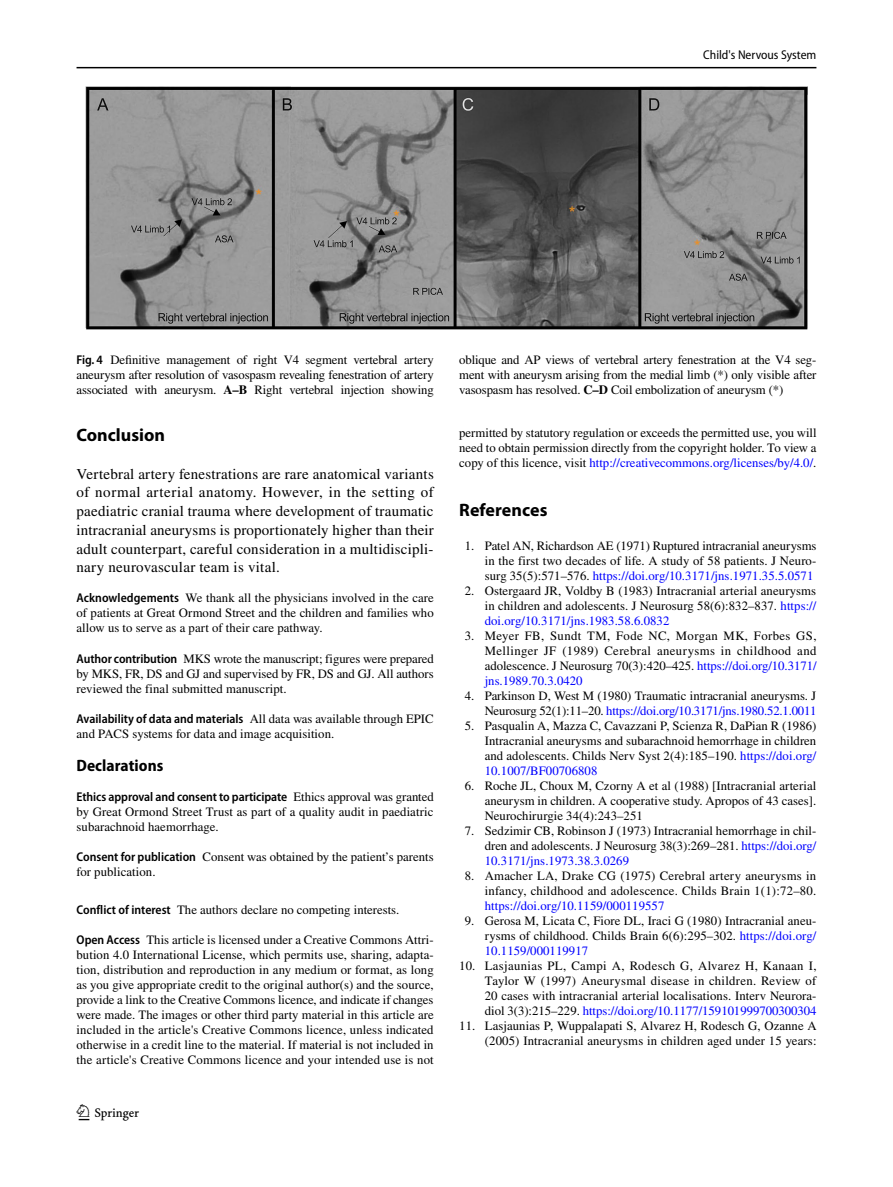
<style>
.page{position:relative;width:893px;height:1187px;background:#fff}
.page>*{position:absolute;margin:0;border:0;box-sizing:border-box;transform-origin:0 0}
.t1{font:22.5px "Springnew Regular 2";color:#000}
.t2{font:700 18px "Myriad Pro";color:#000}
.t3{font:700 semi-condensed 16.5px "Myriad Pro";letter-spacing:.005em;color:#000}
.t4{font:15px/18.8px "STIX";letter-spacing:.015em;color:#000;text-align:justify}
.t5{font:12.75px/15px "STIX";letter-spacing:.005em;color:#000;text-align:justify}
.t6{font:600 semi-condensed 12.75px "Myriad Pro";letter-spacing:-.005em;color:#000}
.t7{font:12.75px "STIX";letter-spacing:.005em;color:#00f}
.t8{font:semi-condensed 12.75px "Myriad Pro";color:#000}
.s1{font-family:"Myriad Pro";font-weight:600;font-stretch:semi-condensed}
.s2{font-weight:700}
.s3{font-family:"STIX";font-weight:400;font-stretch:normal}
.s4{color:#00f}
</style>
<div class="page">
<hr style="left:77px;top:67px;width:739px;height:1px;background:#000">
<img style="left:85px;top:87px;width:723px;height:242px">
<p class="t8" style="left:703px;top:48px;width:115px">Child's Nervous System</p>
<p class="t5" style="left:77px;top:353px;width:359px"><span class="s1">Fig. 4</span> Definitive management of right V4 segment vertebral artery aneurysm after resolution of vasospasm revealing fenestration of artery associated with aneurysm. <span class="s2">A–B</span> Right vertebral injection showing</p>
<p class="t5" style="left:459px;top:353px;width:359px">oblique and AP views of vertebral artery fenestration at the V4 seg&shy;ment with aneurysm arising from the medial limb (*) only visible after vasospasm has resolved. <span class="s2">C–D</span> Coil embolization of aneurysm (*)</p>
<h2 class="t2" style="left:77px;top:423px;width:90px">Conclusion</h2>
<p class="t4" style="left:77px;top:465px;width:359px">Vertebral artery fenestrations are rare anatomical variants of normal arterial anatomy. However, in the setting of paediatric cranial trauma where development of traumatic intracranial aneurysms is proportionately higher than their adult counterpart, careful consideration in a multidiscipli&shy;nary neurovascular team is vital.</p>
<p class="t5" style="left:77px;top:591px;width:359px"><span class="s1">Acknowledgements</span> We thank all the physicians involved in the care of patients at Great Ormond Street and the children and families who allow us to serve as a part of their care pathway.</p>
<p class="t5" style="left:77px;top:651px;width:359px"><span class="s1">Author contribution</span> MKS wrote the manuscript; figures were prepared by MKS, FR, DS and GJ and supervised by FR, DS and GJ. All authors reviewed the final submitted manuscript.</p>
<p class="t6" style="left:77px;top:711px;width:359px">Availability of data and materials <span class="s3">All data was available through EPIC</span></p>
<p class="t5" style="left:77px;top:726px;width:259px">and PACS systems for data and image acquisition.</p>
<p class="t3" style="left:77px;top:756px;width:88px">Declarations</p>
<p class="t6" style="left:77px;top:790px;width:359px">Ethics approval and consent to participate <span class="s3">Ethics approval was granted</span></p>
<p class="t5" style="left:77px;top:805px;width:359px">by Great Ormond Street Trust as part of a quality audit in paediatric subarachnoid haemorrhage.</p>
<p class="t5" style="left:77px;top:850px;width:359px"><span class="s1">Consent for publication</span> Consent was obtained by the patient’s parents for publication.</p>
<p class="t5" style="left:77px;top:902px;width:324px"><span class="s1">Conflict of interest</span> The authors declare no competing interests.</p>
<p class="t5" style="left:77px;top:932px;width:359px"><span class="s1">Open Access</span> This article is licensed under a Creative Commons Attri&shy;bution 4.0 International License, which permits use, sharing, adapta&shy;tion, distribution and reproduction in any medium or format, as long as you give appropriate credit to the original author(s) and the source, provide a link to the Creative Commons licence, and indicate if changes were made. The images or other third party material in this article are included in the article's Creative Commons licence, unless indicated otherwise in a credit line to the material. If material is not included in the article's Creative Commons licence and your intended use is not</p>
<h1 class="t1" style="left:79px;top:1104px;width:62px">1 3</h1>
<p class="t5" style="left:459px;top:426px;width:359px">permitted by statutory regulation or exceeds the permitted use, you will need to obtain permission directly from the copyright holder. To view a copy of this licence, visit <span class="s4">http://creativecommons.org/licenses/by/4.0/</span>.</p>
<h2 class="t2" style="left:459px;top:498px;width:90px">References</h2>
<p class="t5" style="left:485px;top:539px;width:333px;text-indent:-20px">1. Patel AN, Richardson AE (1971) Ruptured intracranial aneurysms in the first two decades of life. A study of 58 patients. J Neuro&shy;surg 35(5):571–576. <span class="s4">https://doi.org/10.3171/jns.1971.35.5.0571</span></p>
<p class="t5" style="left:485px;top:584px;width:333px;text-indent:-20px">2. Ostergaard JR, Voldby B (1983) Intracranial arterial aneurysms in children and adolescents. J Neurosurg 58(6):832–837. <span class="s4">https:// doi.org/10.3171/jns.1983.58.6.0832</span></p>
<p class="t5" style="left:485px;top:629px;width:333px;text-indent:-20px">3. Meyer FB, Sundt TM, Fode NC, Morgan MK, Forbes GS, Mellinger JF (1989) Cerebral aneurysms in childhood and adolescence. J Neurosurg 70(3):420–425. <span class="s4">https://doi.org/10.3171/ jns.1989.70.3.0420</span></p>
<p class="t5" style="left:465px;top:689px;width:353px;text-align:right">4. Parkinson D, West M (1980) Traumatic intracranial aneurysms. J<br>Neurosurg 52(1):11–20. <span class="s4">https://doi.org/10.3171/jns.1980.52.1.0011</span></p>
<p class="t5" style="left:485px;top:719px;width:333px;text-indent:-20px">5. Pasqualin A, Mazza C, Cavazzani P, Scienza R, DaPian R (1986)<br>Intracranial aneurysms and subarachnoid hemorrhage in children and adolescents. Childs Nerv Syst 2(4):185–190. <span class="s4">https://doi.org/ 10.1007/BF00706808</span></p>
<p class="t5" style="left:485px;top:779px;width:333px;text-indent:-20px">6. Roche JL, Choux M, Czorny A et al (1988) [Intracranial arterial aneurysm in children. A cooperative study. Apropos of 43 cases].<br>Neurochirurgie 34(4):243–251</p>
<p class="t5" style="left:485px;top:824px;width:333px;text-indent:-20px">7. Sedzimir CB, Robinson J (1973) Intracranial hemorrhage in chil&shy;dren and adolescents. J Neurosurg 38(3):269–281. <span class="s4">https://doi.org/ 10.3171/jns.1973.38.3.0269</span></p>
<p class="t5" style="left:465px;top:869px;width:353px;text-align:right">8. Amacher LA, Drake CG (1975) Cerebral artery aneurysms in infancy, childhood and adolescence. Childs Brain 1(1):72–80.</p>
<p class="t7" style="left:485px;top:897px;width:181px">https://doi.org/10.1159/000119557</p>
<p class="t5" style="left:485px;top:914px;width:333px;text-indent:-20px">9. Gerosa M, Licata C, Fiore DL, Iraci G (1980) Intracranial aneu&shy;rysms of childhood. Childs Brain 6(6):295–302. <span class="s4">https://doi.org/ 10.1159/000119917</span></p>
<p class="t5" style="left:485px;top:959px;width:333px;text-indent:-26px">10. Lasjaunias PL, Campi A, Rodesch G, Alvarez H, Kanaan I, Taylor W (1997) Aneurysmal disease in children. Review of 20 cases with intracranial arterial localisations. Interv Neurora&shy;diol 3(3):215–229. <span class="s4">https://doi.org/10.1177/159101999700300304</span></p>
<p class="t5" style="left:459px;top:1019px;width:359px;text-align:right">11. Lasjaunias P, Wuppalapati S, Alvarez H, Rodesch G, Ozanne A (2005) Intracranial aneurysms in children aged under 15 years:</p>
</div>
